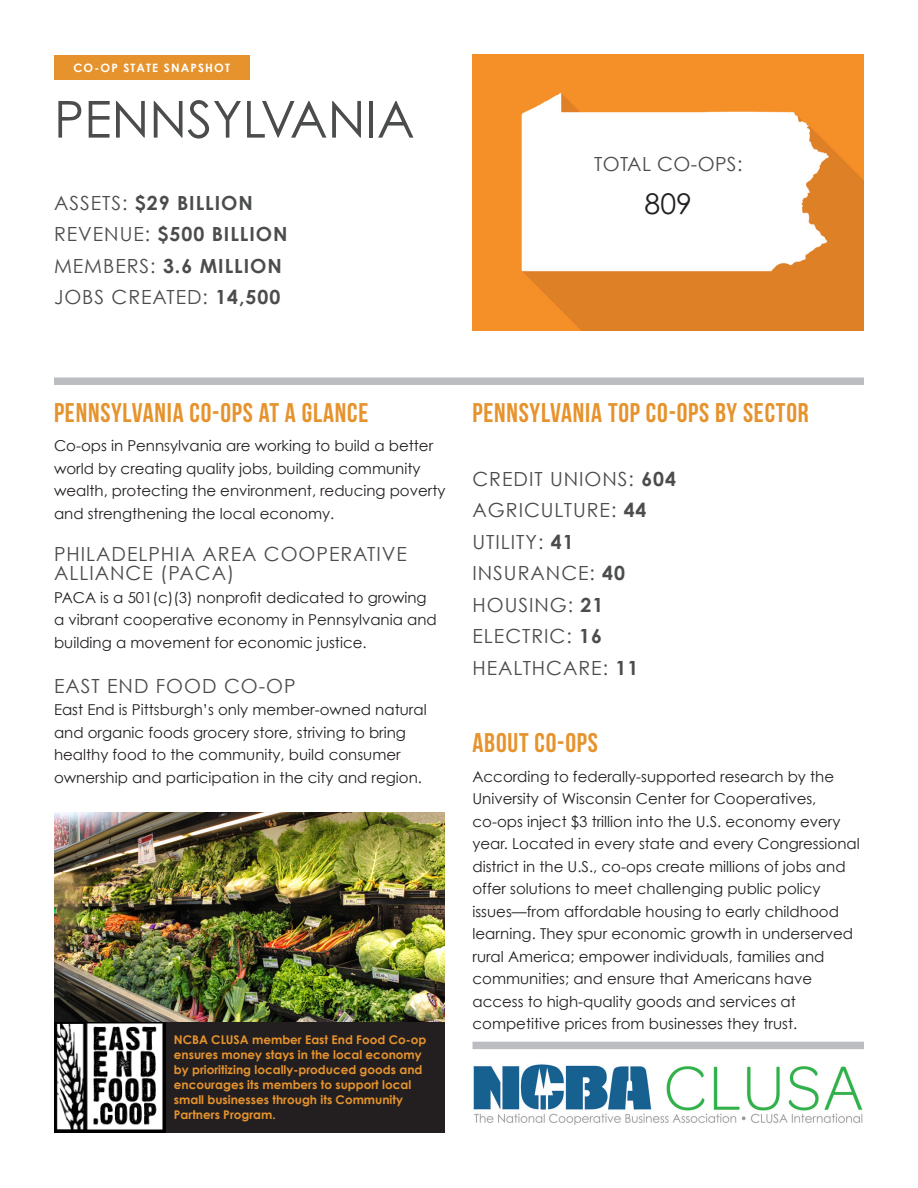
<style>
.page{position:relative;width:918px;height:1188px;background:#fff}
.page>*{position:absolute;margin:0;border:0;box-sizing:border-box;transform-origin:0 0}
.Title_P{font:51px "Century Gothic";color:#4b4c4d}
.t1{font:28.5px "Century Gothic";color:#231f20}
.Bebas_Subhead_P{font:700 27px "Bebas Neue";letter-spacing:.03em;color:#e6932d}
.Bebas_Subhead_P-2{font:19.5px/31.5px "Century Gothic";letter-spacing:.05em;color:#4b4c4d}
.t2{font:700 19.5px "Century Gothic";letter-spacing:.05em;color:#4b4c4d}
.Title_P-2{font:19.5px "Century Gothic";letter-spacing:.02em;color:#4b4c4d}
.t3{font:15px/22.5px "Century Gothic";color:#231f20}
.t4{font:700 12px/15px "Century Gothic";color:#e6932d}
.t5{font:700 11.55px "Century Gothic";letter-spacing:.1em;color:#fff}
.s1{font-weight:400}
.s2{font-weight:700}
</style>
<div class="page">
<div style="left:472px;top:1042px;width:392px;height:7px;background:#bcbdc0"></div>
<div style="left:54px;top:377px;width:810px;height:8px;background:#bcbdc0"></div>
<div style="left:54px;top:55px;width:196px;height:25px;background:#e6932d"></div>
<img style="left:473px;top:1064px;width:390px;height:61px">
<img style="left:55px;top:812px;width:390px;height:210px">
<div style="left:162px;top:1022px;width:283px;height:110px;background:#231f20"></div>
<img style="left:54px;top:1022px;width:112px;height:110px">
<img style="left:472px;top:54px;width:392px;height:276px">
<p class="t5" style="left:73px;top:60px;width:158px">CO-OP STATE SNAPSHOT</p>
<p class="Title_P" style="left:54px;top:88px;width:362px">PENNSYLVANIA</p>
<p class="t2" style="left:54px;top:190px;width:201px"><span class="s1">ASSETS:</span> $29 BILLION</p>
<p class="t2" style="left:54px;top:222px;width:235px"><span class="s1">REVENUE:</span> $500 BILLION</p>
<p class="t2" style="left:54px;top:253px;width:230px"><span class="s1">MEMBERS:</span> 3.6 MILLION</p>
<p class="Bebas_Subhead_P-2" style="left:54px;top:281px;width:228px">JOBS CREATED: <span class="s2">14,500</span></p>
<p class="Title_P-2" style="left:594px;top:152px;width:150px">TOTAL CO-OPS:</p>
<p class="t1" style="left:645px;top:187px;width:49px">809</p>
<p class="Bebas_Subhead_P" style="left:54px;top:398px;width:316px">PENNSYLVANIA CO-OPS AT A GLANCE</p>
<p class="t3" style="left:54px;top:434px;width:393px">Co-ops in Pennsylvania are working to build a better world by creating quality jobs, building community wealth, protecting the environment, reducing poverty and strengthening the local economy.</p>
<p class="Bebas_Subhead_P-2" style="left:54px;top:544px;width:354px;line-height:19.5px">PHILADELPHIA AREA COOPERATIVE<br>ALLIANCE (PACA)</p>
<p class="t3" style="left:54px;top:586px;width:384px">PACA is a 501(c)(3) nonprofit dedicated to growing a vibrant cooperative economy in Pennsylvania and building a movement for economic justice.</p>
<p class="Bebas_Subhead_P-2" style="left:54px;top:670px;width:243px">EAST END FOOD CO-OP</p>
<p class="t3" style="left:54px;top:698px;width:374px">East End is Pittsburgh’s only member-owned natural and organic foods grocery store, striving to bring healthy food to the community, build consumer ownership and participation in the city and region.</p>
<p class="t4" style="left:174px;top:1032px;width:254px">NCBA CLUSA member East End Food Co-op ensures money stays in the local economy by prioritizing locally-produced goods and encourages its members to support local small businesses through its Community Partners Program.</p>
<p class="Bebas_Subhead_P" style="left:472px;top:398px;width:338px">PENNSYLVANIA TOP CO-OPS BY SECTOR</p>
<p class="Bebas_Subhead_P-2" style="left:472px;top:463px;width:205px">CREDIT UNIONS: <span class="s2">604<br></span>AGRICULTURE: <span class="s2">44<br></span>UTILITY: <span class="s2">41<br></span>INSURANCE: <span class="s2">40<br></span>HOUSING: <span class="s2">21<br></span>ELECTRIC: <span class="s2">16<br></span>HEALTHCARE: <span class="s2">11</span></p>
<p class="Bebas_Subhead_P" style="left:472px;top:728px;width:127px">ABOUT CO-OPS</p>
<p class="t3" style="left:472px;top:765px;width:389px">According to federally-supported research by the University of Wisconsin Center for Cooperatives, co-ops inject $3 trillion into the U.S. economy every year. Located in every state and every Congressional district in the U.S., co-ops create millions of jobs and offer solutions to meet challenging public policy issues—from affordable housing to early childhood learning. They spur economic growth in underserved rural America; empower individuals, families and communities; and ensure that Americans have access to high-quality goods and services at competitive prices from businesses they trust.</p>
</div>
